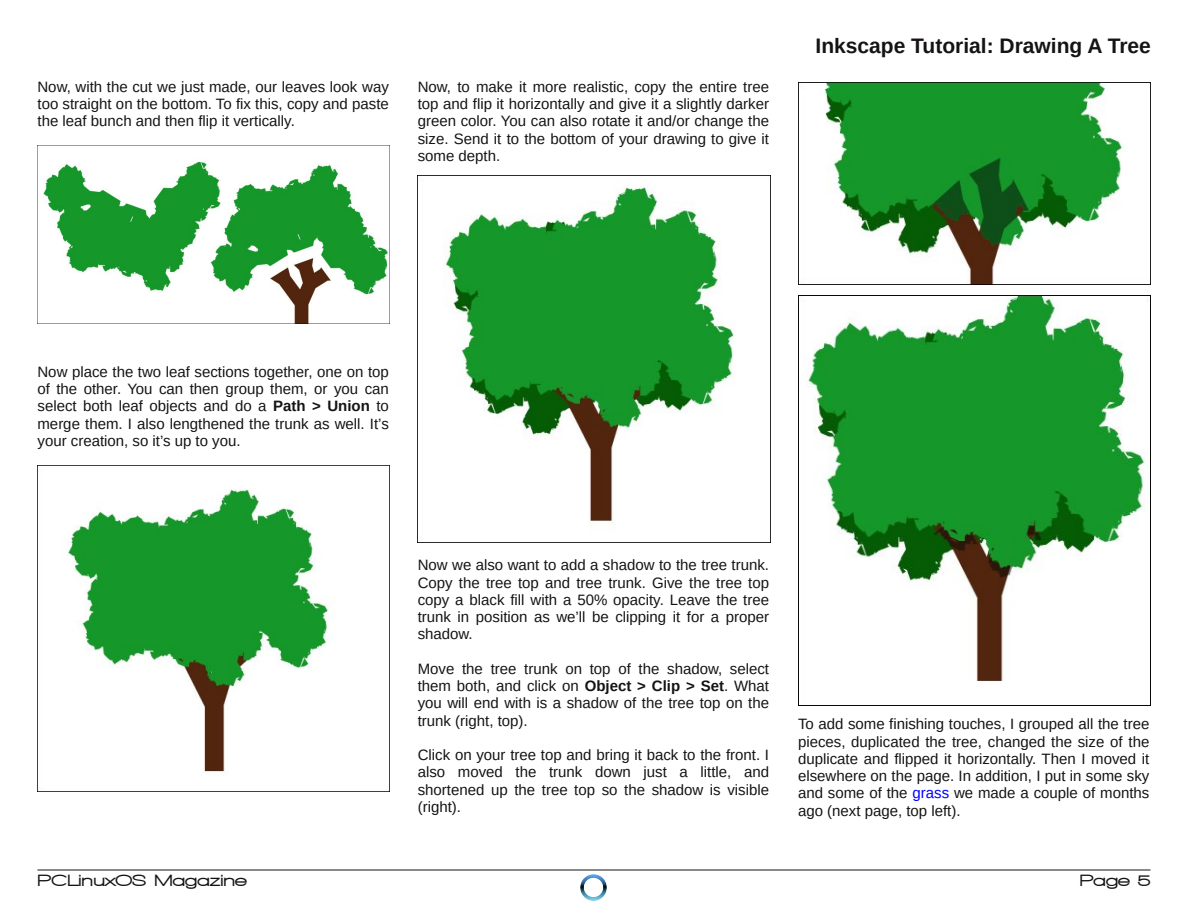
<style>
.page{position:relative;width:1188px;height:918px;background:#fff}
.page>*{position:absolute;margin:0;border:0;box-sizing:border-box;transform-origin:0 0}
.t1{font:700 21px "Liberation Sans";color:#161413}
.t2{font:900 16.5px "Walkway Expand";color:#161413}
.t3{font:15px/17.2px "Liberation Sans";color:#161413;text-align:justify}
.s1{font-weight:700}
.s2{color:#00f}
</style>
<div class="page">
<hr style="left:38px;top:870px;width:1112px;height:1px;background:#161413">
<img style="left:580px;top:874px;width:27px;height:27px">
<img style="left:43px;top:146px;width:347px;height:177px">
<img style="left:38px;top:465px;width:352px;height:326px">
<img style="left:445px;top:187px;width:290px;height:337px">
<img style="left:798px;top:82px;width:352px;height:203px">
<img style="left:798px;top:296px;width:352px;height:410px">
<p class="t3" style="left:38px;top:78px;width:353px">Now, with the cut we just made, our leaves look way too straight on the bottom. To fix this, copy and paste the leaf bunch and then flip it vertically.</p>
<p class="t3" style="left:418px;top:78px;width:353px">Now, to make it more realistic, copy the entire tree top and flip it horizontally and give it a slightly darker green color. You can also rotate it and/or change the size. Send it to the bottom of your drawing to give it some depth.</p>
<h1 class="t1" style="left:816px;top:34px;width:337px">Inkscape Tutorial: Drawing A Tree</h1>
<p class="t3" style="left:38px;top:363px;width:353px">Now place the two leaf sections together, one on top of the other. You can then group them, or you can select both leaf objects and do a <span class="s1">Path &gt; Union</span> to merge them. I also lengthened the trunk as well. It’s your creation, so it’s up to you.</p>
<p class="t3" style="left:418px;top:557px;width:353px">Now we also want to add a shadow to the tree trunk.<br>Copy the tree top and tree trunk. Give the tree top copy a black fill with a 50% opacity. Leave the tree trunk in position as we’ll be clipping it for a proper shadow.</p>
<p class="t3" style="left:418px;top:660px;width:353px">Move the tree trunk on top of the shadow, select them both, and click on <span class="s1">Object &gt; Clip &gt; Set</span>. What you will end with is a shadow of the tree top on the trunk (right, top).</p>
<p class="t3" style="left:418px;top:746px;width:353px">Click on your tree top and bring it back to the front. I also moved the trunk down just a little, and shortened up the tree top so the shadow is visible (right).</p>
<p class="t3" style="left:798px;top:716px;width:353px">To add some finishing touches, I grouped all the tree pieces, duplicated the tree, changed the size of the duplicate and flipped it horizontally. Then I moved it elsewhere on the page. In addition, I put in some sky and some of the <span class="s2">grass</span> we made a couple of months ago (next page, top left).</p>
<p class="t2" style="left:38px;top:871px;width:211px">PCLinuxOS Magazine</p>
<p class="t2" style="left:1080px;top:871px;width:73px">Page 5</p>
</div>
